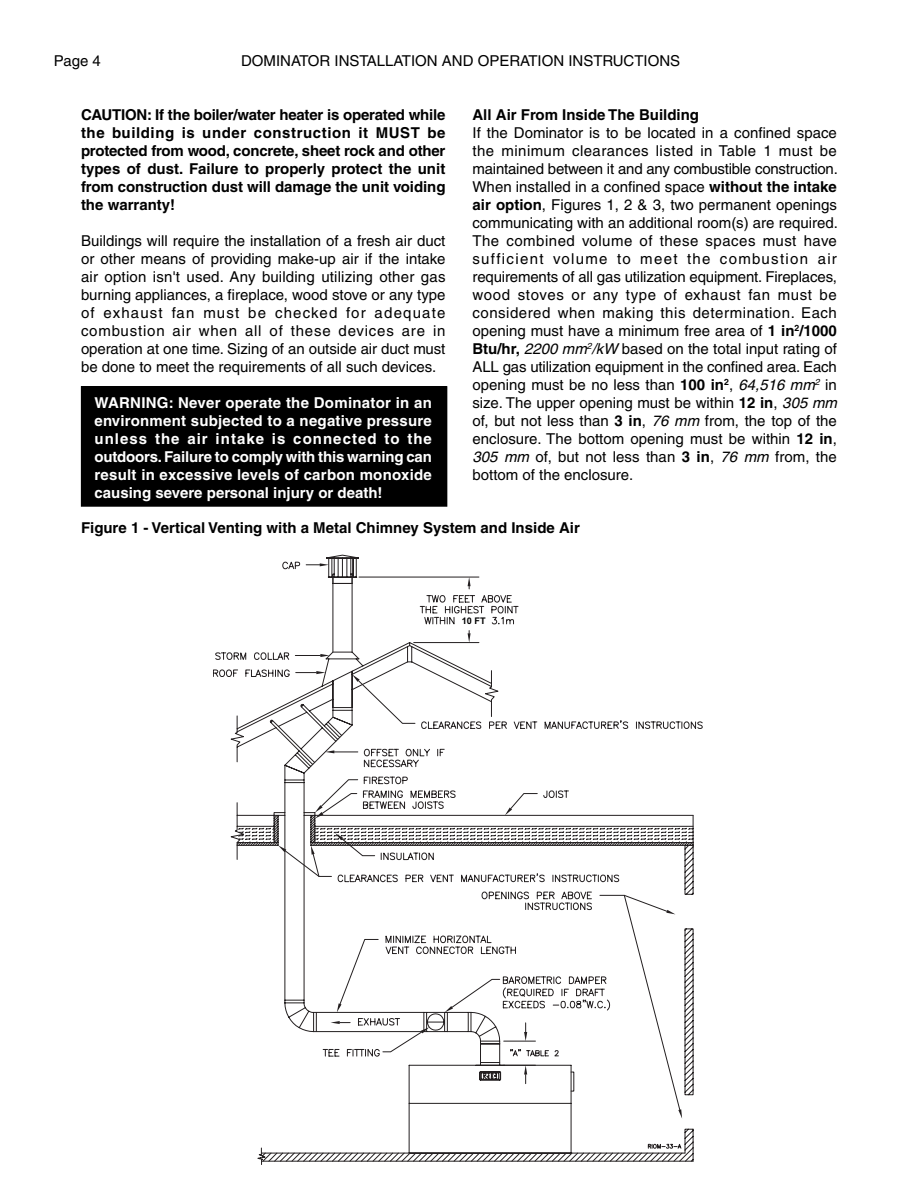
<style>
.page{position:relative;width:918px;height:1188px;background:#fff}
.page>*{position:absolute;margin:0;border:0;box-sizing:border-box;transform-origin:0 0}
.t1{font:15px/18px "Helvetica";color:#000;text-align:justify}
.t2{font:700 15px/18px "Helvetica";color:#000;text-align:justify}
.t3{font:700 15px/18px "Helvetica";color:#fff;text-align:justify}
.t4{font:700 9.15px "Arial";color:#000}
.s1{font-weight:700}
.s2{font-style:italic}
</style>
<div class="page">
<div style="left:81px;top:387px;width:366px;height:119px;background:#000"></div>
<div style="left:81px;top:386px;width:366px;height:121px;border:1px solid #000"></div>
<svg style="left:213px;top:652px;width:69px;height:25px"></svg>
<svg style="left:682px;top:721px;width:21px;height:8px"></svg>
<svg style="left:236px;top:815px;width:458px;height:350px"></svg>
<svg style="left:332px;top:720px;width:350px;height:430px"></svg>
<svg style="left:282px;top:555px;width:254px;height:529px"></svg>
<svg style="left:322px;top:890px;width:360px;height:229px"></svg>
<p class="t1" style="left:54px;top:53px;width:48px">Page 4</p>
<p class="t1" style="left:241px;top:53px;width:441px">DOMINATOR INSTALLATION AND OPERATION INSTRUCTIONS</p>
<p class="t2" style="left:472px;top:107px;width:228px">All Air From Inside The Building</p>
<p class="t1" style="left:472px;top:125px;width:367px">If the Dominator is to be located in a confined space the minimum clearances listed in Table 1 must be maintained between it and any combustible construction.<br>When installed in a confined space <span class="s1">without the intake air option</span>, Figures 1, 2 &amp; 3, two permanent openings communicating with an additional room(s) are required.<br>The combined volume of these spaces must have sufficient volume to meet the combustion air requirements of all gas utilization equipment. Fireplaces, wood stoves or any type of exhaust fan must be considered when making this determination. Each opening must have a minimum free area of <span class="s1">1 in</span><sup>2</sup><span class="s1">/1000<br>Btu/hr,</span> <span class="s2">2200 mm</span><sup>2</sup><span class="s2">/kW</span> based on the total input rating of ALL gas utilization equipment in the confined area. Each opening must be no less than <span class="s1">100 in</span><sup>2</sup>, <span class="s2">64,516 mm</span><sup>2</sup> in size. The upper opening must be within <span class="s1">12 in</span>, <span class="s2">305 mm </span>of, but not less than <span class="s1">3 in</span>, <span class="s2">76 mm</span> from, the top of the enclosure. The bottom opening must be within <span class="s1">12 in</span>, <span class="s2">305 mm</span> of, but not less than <span class="s1">3 in</span>, <span class="s2">76 mm</span> from, the bottom of the enclosure.</p>
<p class="t2" style="left:81px;top:107px;width:366px">CAUTION: If the boiler/water heater is operated while the building is under construction it MUST be protected from wood, concrete, sheet rock and other types of dust. Failure to properly protect the unit from construction dust will damage the unit voiding the warranty!</p>
<p class="t1" style="left:81px;top:233px;width:366px">Buildings will require the installation of a fresh air duct or other means of providing make-up air if the intake air option isn't used. Any building utilizing other gas burning appliances, a fireplace, wood stove or any type of exhaust fan must be checked for adequate combustion air when all of these devices are in operation at one time. Sizing of an outside air duct must be done to meet the requirements of all such devices.</p>
<p class="t3" style="left:94px;top:395px;width:339px">WARNING: Never operate the Dominator in an environment subjected to a negative pressure unless the air intake is connected to the outdoors. Failure to comply with this warning can result in excessive levels of carbon monoxide causing severe personal injury or death!</p>
<p class="t2" style="left:81px;top:520px;width:500px">Figure 1 - Vertical Venting with a Metal Chimney System and Inside Air</p>
<p class="t4" style="left:462px;top:615px;width:25px">10 FT</p>
</div>
